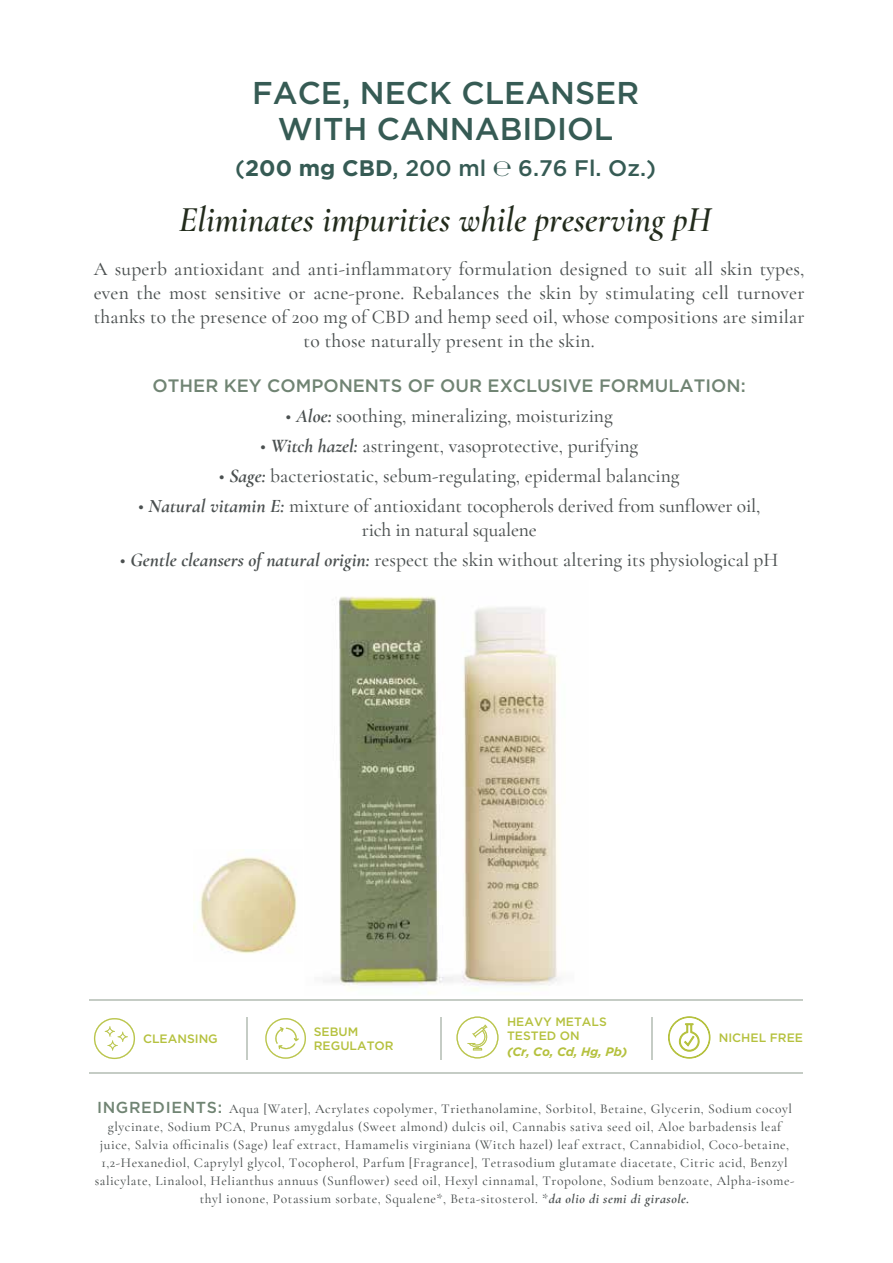
<style>
.page{position:relative;width:893px;height:1263px;background:#fff}
.page>*{position:absolute;margin:0;border:0;box-sizing:border-box;transform-origin:0 0}
.t1{font:italic 600 35.4px "Cormorant";color:#222b1c}
.t2{font:500 31.5px/36px "Gotham HTF";color:#365b54;text-align:center}
.t3{font:500 22.5px "Gotham HTF";color:#365b54}
.t4{font:500 19.5px/24px "Cormorant Garamond";color:#4b5050;text-align:center}
.t5{font:500 18px "Gotham HTF";color:#708473}
.t6{font:500 13.5px/18px "Cormorant Garamond";letter-spacing:.04em;color:#4b5050;text-align:center}
.t7{font:italic 700 12.3px "Gotham HTF";letter-spacing:-.015em;color:#b5c13e}
.t8{font:500 12.15px/13.8px "Gotham HTF";color:#b5c13e}
.s1{font-weight:700}
.s2{font-family:"Myriad Pro";font-weight:400}
.s3{font-weight:700;font-style:italic}
.s4{font-family:"Gotham HTF";font-size:15.9px;color:#708473}
</style>
<div class="page">
<img style="left:323px;top:596px;width:236px;height:398px">
<img style="left:193px;top:857px;width:104px;height:97px">
<hr style="left:247px;top:1017px;width:1px;height:43px;background:#4f674f">
<hr style="left:440px;top:1017px;width:1px;height:43px;background:#4f674f">
<svg style="left:94px;top:1018px;width:41px;height:41px"></svg>
<svg style="left:265px;top:1018px;width:41px;height:41px"></svg>
<hr style="left:651px;top:1017px;width:1px;height:43px;background:#4f674f">
<svg style="left:668px;top:1016px;width:43px;height:43px"></svg>
<svg style="left:456px;top:1016px;width:42px;height:42px"></svg>
<hr style="left:90px;top:1072px;width:713px;height:2px;background:#4f674f">
<hr style="left:90px;top:999px;width:713px;height:1px;background:#4f674f">
<h2 class="t2" style="left:252px;top:74px;width:389px">FACE, NECK CLEANSER<br>WITH CANNABIDIOL</h2>
<h3 class="t3" style="left:235px;top:155px;width:422px">(<span class="s1">200 mg CBD</span>, 200 ml <span class="s2">℮</span> 6.76 Fl. Oz.)</h3>
<h1 class="t1" style="left:179px;top:198px;width:534px">Eliminates impurities while preserving pH</h1>
<p class="t4" style="left:94px;top:257px;width:712px">A superb antioxidant and anti-inflammatory formulation designed to suit all skin types, even the most sensitive or acne-prone. Rebalances the skin by stimulating cell turnover thanks to the presence of 200 mg of CBD and hemp seed oil, whose compositions are similar to those naturally present in the skin.</p>
<h3 class="t5" style="left:153px;top:375px;width:595px">OTHER KEY COMPONENTS OF OUR EXCLUSIVE FORMULATION:</h3>
<h3 class="t4" style="left:286px;top:404px;width:329px">• <span class="s3">Aloe:</span> soothing, mineralizing, moisturizing</h3>
<h3 class="t4" style="left:260px;top:434px;width:380px">• <span class="s3">Witch hazel:</span> astringent, vasoprotective, purifying</h3>
<h3 class="t4" style="left:219px;top:464px;width:462px">• <span class="s3">Sage:</span> bacteriostatic, sebum-regulating, epidermal balancing</h3>
<h3 class="t4" style="left:138px;top:494px;width:624px">• <span class="s3">Natural vitamin E:</span> mixture of antioxidant tocopherols derived from sunflower oil, rich in natural squalene</h3>
<h3 class="t4" style="left:120px;top:548px;width:660px">• <span class="s3">Gentle cleansers of natural origin:</span> respect the skin without altering its physiological pH</h3>
<p class="t8" style="left:507px;top:1015px;width:101px;line-height:13.4px">HEAVY METALS<br>TESTED ON</p>
<p class="t7" style="left:507px;top:1044px;width:122px">(Cr, Co, Cd, Hg, Pb)</p>
<p class="t8" style="left:143px;top:1031px;width:76px">CLEANSING</p>
<p class="t8" style="left:314px;top:1024px;width:81px">SEBUM<br>REGULATOR</p>
<p class="t8" style="left:719px;top:1030px;width:86px">NICHEL FREE</p>
<p class="t6" style="left:95px;top:1099px;width:701px"><span class="s4">INGREDIENTS:</span> Aqua [Water], Acrylates copolymer, Triethanolamine, Sorbitol, Betaine, Glycerin, Sodium cocoyl glycinate, Sodium PCA, Prunus amygdalus (Sweet almond) dulcis oil, Cannabis sativa seed oil, Aloe barbadensis leaf juice, Salvia officinalis (Sage) leaf extract, Hamamelis virginiana (Witch hazel) leaf extract, Cannabidiol, Coco-betaine, 1,2-Hexanediol, Caprylyl glycol, Tocopherol, Parfum [Fragrance], Tetrasodium glutamate diacetate, Citric acid, Benzyl salicylate, Linalool, Helianthus annuus (Sunflower) seed oil, Hexyl cinnamal, Tropolone, Sodium benzoate, Alpha-isome&shy;thyl ionone, Potassium sorbate, Squalene*, Beta-sitosterol. *<span class="s3">da olio di semi di girasole.</span></p>
</div>
